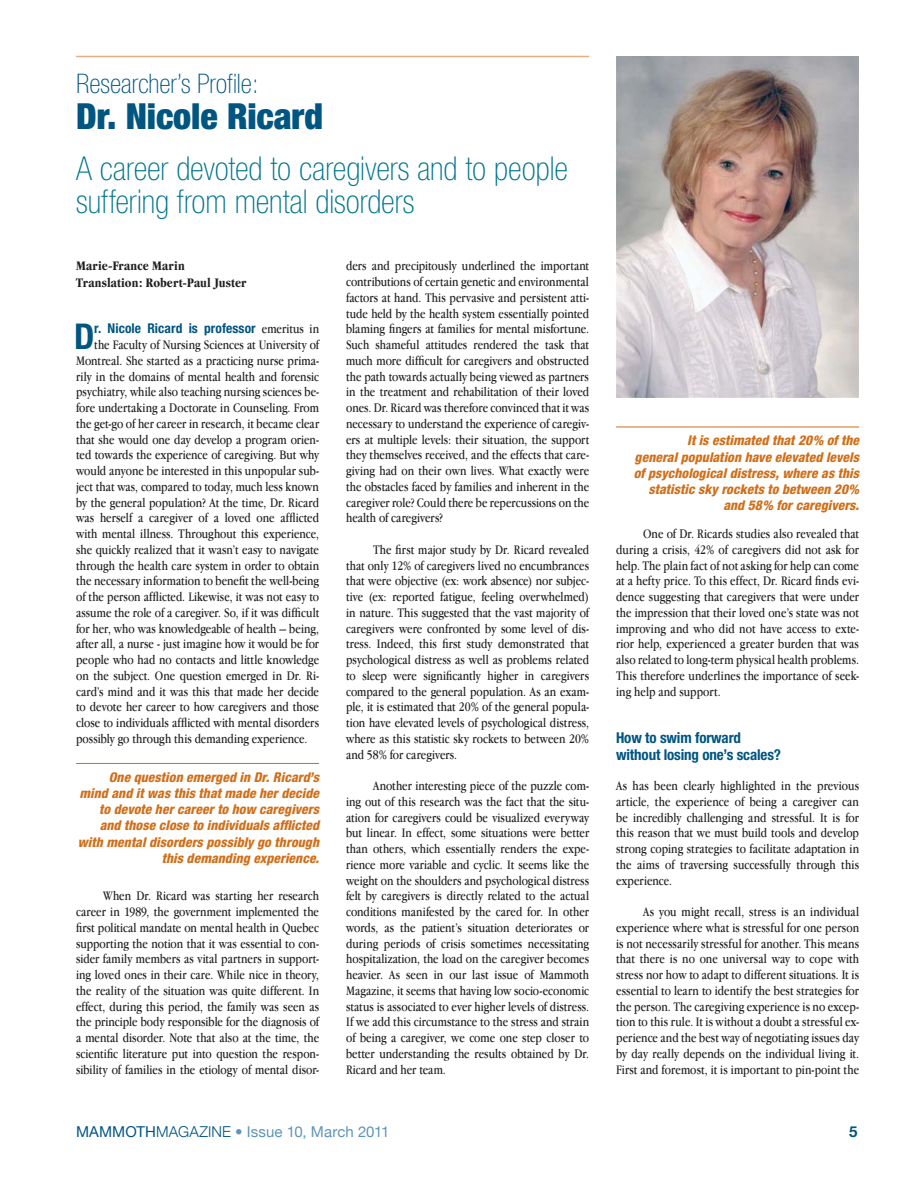
<style>
.page{position:relative;width:918px;height:1188px;background:#fff}
.page>*{position:absolute;margin:0;border:0;box-sizing:border-box;transform-origin:0 0}
.t1{font:900 condensed 36px "Helvetica Neue";letter-spacing:-.005em;color:#005581}
.t2{font:700 condensed 35.55px "Helvetica Neue";color:#005581}
.t3{font:100 condensed 33px/33px "Helvetica Neue";color:#00768c}
.t4{font:100 condensed 27px "Helvetica Neue";color:#005581}
.t5{font:700 condensed 15px/17.4px "Helvetica Neue";letter-spacing:-.01em;color:#005581}
.t6{font:15px "Helvetica Neue";letter-spacing:.005em;color:#5e95b8}
.t7{font:700 15px "Helvetica Neue";color:#005581}
.t8{font:13.5px/15.8px "Apple Garamond";letter-spacing:.005em;color:#231f20;text-align:justify}
.t9{font:italic 800 condensed 13.5px/16.2px "Helvetica Neue";letter-spacing:.005em;color:#d06f19;text-align:right}
.t10{font:700 condensed 13.5px/16.2px "Garamond";letter-spacing:.015em;color:#231f20}
.t11{font:700 condensed 13.5px "Helvetica Neue";letter-spacing:.005em;color:#005581}
.s1{font-family:"Apple Garamond";font-weight:400;font-stretch:normal;color:#231f20}
.s2{color:#005581}
.s3{font-weight:300;color:#005581}
</style>
<div class="page">
<hr style="left:76px;top:56px;width:513px;height:1px;background:#e7ad7c">
<img style="left:616px;top:57px;width:243px;height:341px">
<hr style="left:616px;top:427px;width:243px;height:1px;background:#d06f19">
<hr style="left:76px;top:763px;width:243px;height:1px;background:#d06f19">
<h3 class="t4" style="left:76px;top:74px;width:184px">Researcher’s Profile:</h3>
<h1 class="t1" style="left:76px;top:104px;width:249px">Dr. Nicole Ricard</h1>
<h3 class="t3" style="left:76px;top:155px;width:493px">A career devoted to caregivers and to people suffering from mental disorders</h3>
<p class="t10" style="left:76px;top:259px;width:172px">Marie-France Marin<br>Translation: Robert-Paul Juster</p>
<h2 class="t2" style="left:74px;top:324px;width:22px">D</h2>
<p class="t11" style="left:94px;top:324px;width:226px">r. Nicole Ricard is professor <span class="s1">emeritus in</span></p>
<p class="t8" style="left:76px;top:338px;width:245px;text-indent:18px">the Faculty of Nursing Sciences at University of Montreal. She started as a practicing nurse prima&shy;rily in the domains of mental health and forensic psychiatry, while also teaching nursing sciences be&shy;fore undertaking a Doctorate in Counseling. From the get-go of her career in research, it became clear that she would one day develop a program orien&shy;ted towards the experience of caregiving. But why would anyone be interested in this unpopular sub&shy;ject that was, compared to today, much less known by the general population? At the time, Dr. Ricard was herself a caregiver of a loved one afflicted with mental illness. Throughout this experience, she quickly realized that it wasn’t easy to navigate through the health care system in order to obtain the necessary information to benefit the well-being of the person afflicted. Likewise, it was not easy to assume the role of a caregiver. So, if it was difficult for her, who was knowledgeable of health – being, after all, a nurse - just imagine how it would be for people who had no contacts and little knowledge on the subject. One question emerged in Dr. Ri&shy;card’s mind and it was this that made her decide to devote her career to how caregivers and those close to individuals afflicted with mental disorders possibly go through this demanding experience.</p>
<p class="t9" style="left:78px;top:770px;width:243px">One question emerged in Dr. Ricard’s mind and it was this that made her decide to devote her career to how caregivers and those close to individuals afflicted with mental disorders possibly go through this demanding experience.</p>
<p class="t8" style="left:76px;top:889px;width:245px;text-indent:27px">When Dr. Ricard was starting her research career in 1989, the government implemented the first political mandate on mental health in Quebec supporting the notion that it was essential to con&shy;sider family members as vital partners in support&shy;ing loved ones in their care. While nice in theory, the reality of the situation was quite different. In effect, during this period, the family was seen as the principle body responsible for the diagnosis of a mental disorder. Note that also at the time, the scientific literature put into question the respon&shy;sibility of families in the etiology of mental disor-</p>
<p class="t8" style="left:346px;top:259px;width:245px">ders and precipitously underlined the important contributions of certain genetic and environmental factors at hand. This pervasive and persistent atti&shy;tude held by the health system essentially pointed blaming fingers at families for mental misfortune.<br>Such shameful attitudes rendered the task that much more difficult for caregivers and obstructed the path towards actually being viewed as partners in the treatment and rehabilitation of their loved ones. Dr. Ricard was therefore convinced that it was necessary to understand the experience of caregiv&shy;ers at multiple levels: their situation, the support they themselves received, and the effects that care&shy;giving had on their own lives. What exactly were the obstacles faced by families and inherent in the caregiver role? Could there be repercussions on the health of caregivers?</p>
<p class="t8" style="left:346px;top:543px;width:245px;text-indent:27px">The first major study by Dr. Ricard revealed that only 12% of caregivers lived no encumbrances that were objective (ex: work absence) nor subjec&shy;tive (ex: reported fatigue, feeling overwhelmed) in nature. This suggested that the vast majority of caregivers were confronted by some level of dis&shy;tress. Indeed, this first study demonstrated that psychological distress as well as problems related to sleep were significantly higher in caregivers compared to the general population. As an exam&shy;ple, it is estimated that 20% of the general popula&shy;tion have elevated levels of psychological distress, where as this statistic sky rockets to between 20% and 58% for caregivers.</p>
<p class="t8" style="left:346px;top:779px;width:245px;text-indent:27px">Another interesting piece of the puzzle com&shy;ing out of this research was the fact that the situ&shy;ation for caregivers could be visualized everyway but linear. In effect, some situations were better than others, which essentially renders the expe&shy;rience more variable and cyclic. It seems like the weight on the shoulders and psychological distress felt by caregivers is directly related to the actual conditions manifested by the cared for. In other words, as the patient’s situation deteriorates or during periods of crisis sometimes necessitating hospitalization, the load on the caregiver becomes heavier. As seen in our last issue of Mammoth Magazine, it seems that having low socio-economic status is associated to ever higher levels of distress.<br>If we add this circumstance to the stress and strain of being a caregiver, we come one step closer to better understanding the results obtained by Dr.<br>Ricard and her team.</p>
<p class="t9" style="left:634px;top:434px;width:227px">It is estimated that 20% of the<br>general population have elevated levels of psychological distress, where as this statistic sky rockets to between 20% and 58% for caregivers.</p>
<p class="t8" style="left:616px;top:527px;width:245px;text-indent:27px">One of Dr. Ricards studies also revealed that during a crisis, 42% of caregivers did not ask for help. The plain fact of not asking for help can come at a hefty price. To this effect, Dr. Ricard finds evi&shy;dence suggesting that caregivers that were under the impression that their loved one’s state was not improving and who did not have access to exte&shy;rior help, experienced a greater burden that was also related to long-term physical health problems.<br>This therefore underlines the importance of seek&shy;ing help and support.</p>
<p class="t5" style="left:616px;top:730px;width:166px">How to swim forward without losing one’s scales?</p>
<p class="t8" style="left:616px;top:779px;width:245px">As has been clearly highlighted in the previous article, the experience of being a caregiver can be incredibly challenging and stressful. It is for this reason that we must build tools and develop strong coping strategies to facilitate adaptation in the aims of traversing successfully through this experience.</p>
<p class="t8" style="left:616px;top:905px;width:245px;text-indent:27px">As you might recall, stress is an individual experience where what is stressful for one person is not necessarily stressful for another. This means that there is no one universal way to cope with stress nor how to adapt to different situations. It is essential to learn to identify the best strategies for the person. The caregiving experience is no excep&shy;tion to this rule. It is without a doubt a stressful ex&shy;perience and the best way of negotiating issues day by day really depends on the individual living it.<br>First and foremost, it is important to pin-point the</p>
<p class="t6" style="left:76px;top:1122px;width:315px"><span class="s2">MAMMOTH</span><span class="s3">MAGAZINE</span> • Issue 10, March 2011</p>
<p class="t7" style="left:849px;top:1122px;width:10px">5</p>
</div>
